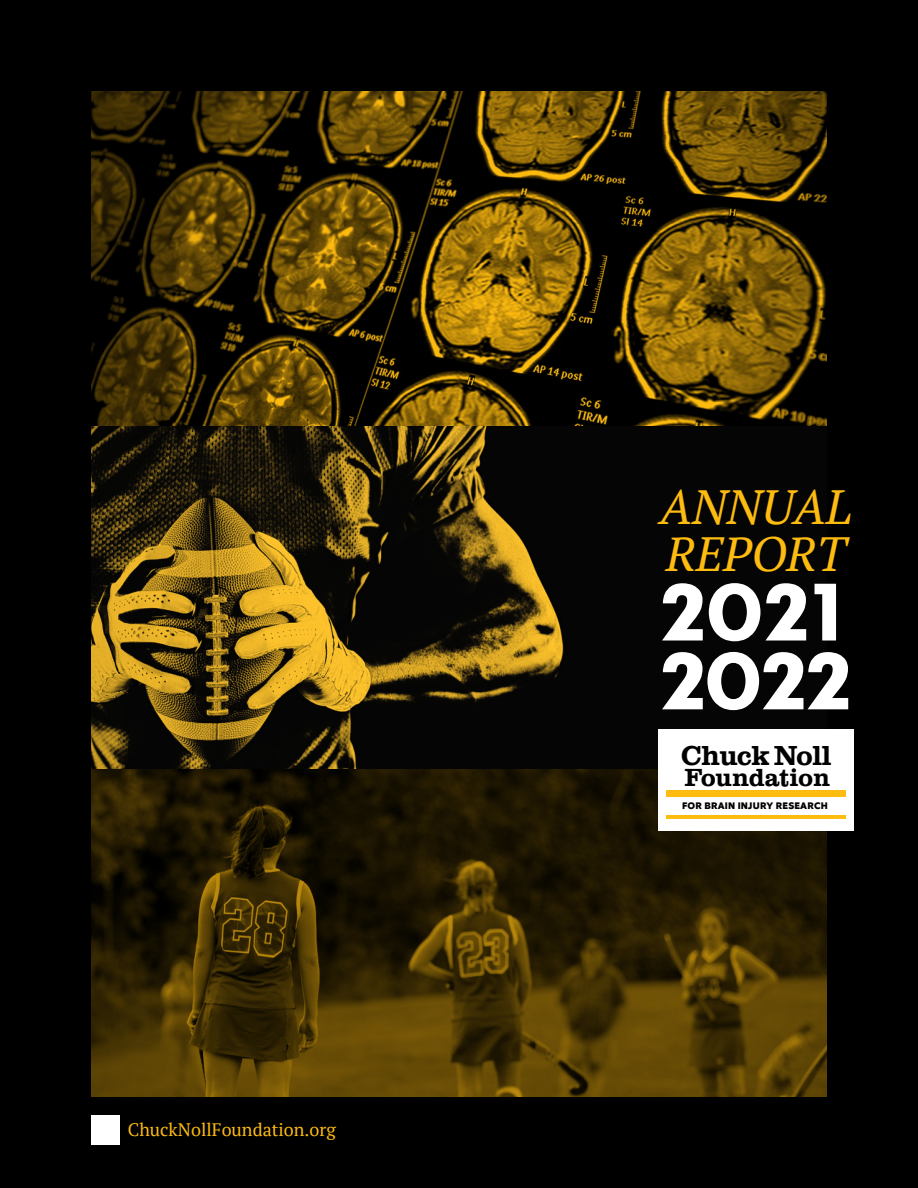
<style>
.page{position:relative;width:918px;height:1188px;background:#000}
.page>*{position:absolute;margin:0;border:0;box-sizing:border-box;transform-origin:0 0}
.t1{font:79.5px "Sans Serif Bld FLF";letter-spacing:.01em;color:#fff}
.t2{font:italic 48px/47.2px "PT Serif";color:#febb10}
.t3{font:28.35px "Clarendon";letter-spacing:-.04em;color:#000}
.t4{font:25.5px "Clarendon";letter-spacing:-.01em;color:#000}
.t5{font:18px "PT Serif";color:#febb10}
.t6{font:800 9.6px "Equip W04";letter-spacing:.02em;color:#000}
</style>
<div class="page">
<img style="left:92px;top:92px;width:734px;height:1005px">
<div style="left:658px;top:729px;width:196px;height:101px;background:#fff"></div>
<div style="left:92px;top:1115px;width:28px;height:29px;background:#fff"></div>
<div style="left:666px;top:790px;width:179px;height:7px;background:#febb10"></div>
<hr style="left:666px;top:815px;width:179px;height:3px;background:#febb10">
<p class="t5" style="left:128px;top:1118px;width:210px">ChuckNollFoundation.org</p>
<h2 class="t2" style="left:660px;top:482px;width:193px">ANNUAL<br>REPORT</h2>
<h1 class="t1" style="left:661px;top:581px;width:181px">2021</h1>
<h1 class="t1" style="left:661px;top:650px;width:192px">2022</h1>
<h3 class="t3" style="left:681px;top:746px;width:152px">Chuck Noll</h3>
<p class="t6" style="left:682px;top:800px;width:147px">FOR BRAIN INJURY RESEARCH</p>
<h3 class="t4" style="left:684px;top:768px;width:148px">Foundation</h3>
</div>
